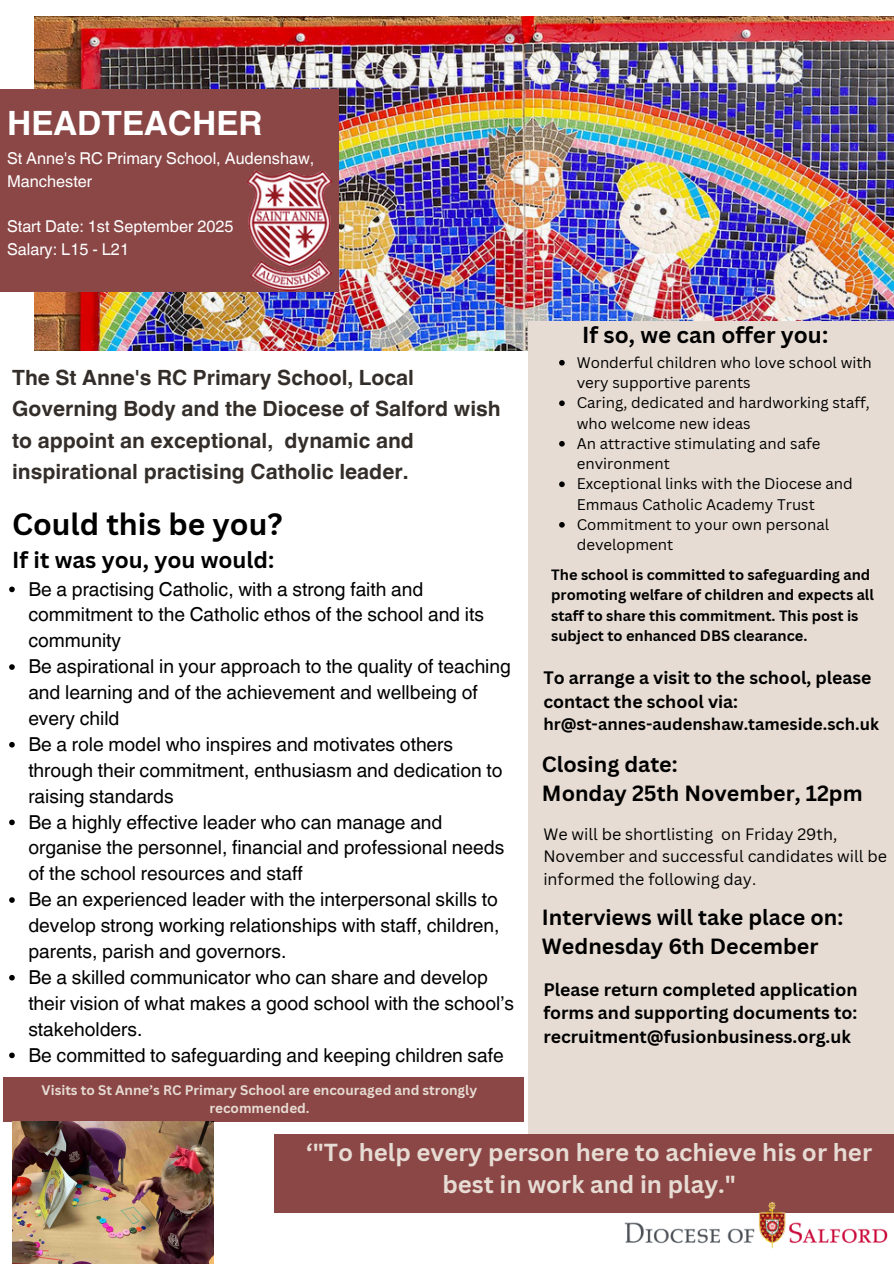
<style>
.page{position:relative;width:894px;height:1264px;background:#fff}
.page>*{position:absolute;margin:0;border:0;box-sizing:border-box;transform-origin:0 0}
.t1{font:700 33.45px "Helvetica World";color:#fff}
.t2{font:700 30px "Canva Sans";color:#000}
.t3{font:700 24px/32.7px "Canva Sans";color:#e6dcd3;text-align:center}
.t4{font:700 22.5px "Canva Sans";color:#000}
.t5{font:700 21.45px/29.2px "Canva Sans";color:#000}
.t6{font:700 21px/31.5px "Helvetica World";color:#342e2a}
.t7{font:19.2px/25.8px "Helvetica World";color:#000}
.t8{font:700 17.55px/23.7px "Canva Sans";color:#000}
.t9{font:700 16.5px "Canva Sans";color:#000}
.t10{font:16.35px/22.8px "Helvetica World";color:#fff}
.t11{font:16.05px/22.5px "Canva Sans";color:#000}
.t12{font:15px/20.2px "Canva Sans";color:#000}
.t13{font:700 14.55px/20.2px "Canva Sans";color:#000}
.t14{font:700 13.5px/18px "Canva Sans";color:#e6dcd3;text-align:center}
</style>
<div class="page">
<img style="left:35px;top:17px;width:858px;height:334px">
<div style="left:527px;top:321px;width:366px;height:863px;background:#e6dcd3"></div>
<div style="left:274px;top:1134px;width:619px;height:79px;background:#8b4646"></div>
<div style="left:0;top:89px;width:338px;height:202px;background:#8b4646"></div>
<div style="left:3px;top:1077px;width:520px;height:44px;background:#8b4646"></div>
<img style="left:246px;top:171px;width:86px;height:120px">
<img style="left:12px;top:1121px;width:202px;height:142px">
<img style="left:624px;top:1201px;width:264px;height:48px">
<svg style="left:9px;top:586px;width:6px;height:6px"></svg>
<svg style="left:9px;top:664px;width:6px;height:6px"></svg>
<svg style="left:9px;top:742px;width:6px;height:5px"></svg>
<svg style="left:9px;top:819px;width:6px;height:6px"></svg>
<svg style="left:9px;top:897px;width:6px;height:5px"></svg>
<svg style="left:9px;top:974px;width:6px;height:6px"></svg>
<svg style="left:9px;top:1052px;width:6px;height:6px"></svg>
<svg style="left:559px;top:360px;width:5px;height:5px"></svg>
<svg style="left:559px;top:400px;width:5px;height:6px"></svg>
<svg style="left:559px;top:441px;width:5px;height:5px"></svg>
<svg style="left:559px;top:481px;width:5px;height:6px"></svg>
<svg style="left:559px;top:522px;width:5px;height:5px"></svg>
<p class="t1" style="left:7px;top:96px;width:257px">HEADTEACHER</p>
<h5 class="t10" style="left:7px;top:147px;width:309px">St Anne's RC Primary School, Audenshaw,<br>Manchester</h5>
<h4 class="t10" style="left:7px;top:215px;width:228px">Start Date: 1st September 2025</h4>
<p class="t10" style="left:7px;top:238px;width:124px">Salary: L15 - L21</p>
<p class="t6" style="left:12px;top:359px;width:490px">The St Anne's RC Primary School, Local Governing Body and the Diocese of Salford wish to appoint an exceptional, dynamic and inspirational practising Catholic leader.</p>
<h4 class="t2" style="left:12px;top:503px;width:272px">Could this be you?</h4>
<h5 class="t4" style="left:12px;top:544px;width:263px">If it was you, you would:</h5>
<p class="t7" style="left:28px;top:576px;width:457px">Be a practising Catholic, with a strong faith and commitment to the Catholic ethos of the school and its community</p>
<h3 class="t7" style="left:28px;top:653px;width:484px">Be aspirational in your approach to the quality of teaching and learning and of the achievement and wellbeing of every child</h3>
<p class="t7" style="left:28px;top:731px;width:475px">Be a role model who inspires and motivates others through their commitment, enthusiasm and dedication to raising standards</p>
<p class="t7" style="left:28px;top:809px;width:477px">Be a highly effective leader who can manage and organise the personnel, financial and professional needs of the school resources and staff</p>
<p class="t7" style="left:28px;top:886px;width:472px;text-align:justify">Be an experienced leader with the interpersonal skills to develop strong working relationships with staff, children, parents, parish and governors.</p>
<p class="t7" style="left:28px;top:964px;width:487px">Be a skilled communicator who can share and develop their vision of what makes a good school with the school’s stakeholders.</p>
<p class="t7" style="left:28px;top:1042px;width:477px">Be committed to safeguarding and keeping children safe</p>
<h4 class="t14" style="left:42px;top:1080px;width:437px">Visits to St Anne’s RC Primary School are encouraged and strongly recommended.</h4>
<h2 class="t4" style="left:582px;top:318px;width:247px">If so, we can offer you:</h2>
<h3 class="t12" style="left:576px;top:352px;width:296px">Wonderful children who love school with very supportive parents</h3>
<p class="t12" style="left:576px;top:392px;width:294px">Caring, dedicated and hardworking staff, who welcome new ideas</p>
<p class="t12" style="left:576px;top:433px;width:245px">An attractive stimulating and safe environment</p>
<p class="t12" style="left:576px;top:473px;width:277px">Exceptional links with the Diocese and<br>Emmaus Catholic Academy Trust</p>
<p class="t12" style="left:576px;top:514px;width:254px">Commitment to your own personal development</p>
<p class="t13" style="left:551px;top:564px;width:324px">The school is committed to safeguarding and promoting welfare of children and expects all staff to share this commitment. This post is subject to enhanced DBS clearance.</p>
<p class="t8" style="left:543px;top:665px;width:329px">To arrange a visit to the school, please contact the school via:</p>
<p class="t9" style="left:543px;top:712px;width:337px">hr@st-annes-audenshaw.tameside.sch.uk</p>
<p class="t5" style="left:542px;top:748px;width:322px">Closing date:<br>Monday 25th November, 12pm</p>
<p class="t11" style="left:543px;top:822px;width:345px">We will be shortlisting on Friday 29th,<br>November and successful candidates will be informed the following day.</p>
<p class="t5" style="left:542px;top:902px;width:303px">Interviews will take place on:<br>Wednesday 6th December</p>
<h3 class="t8" style="left:543px;top:976px;width:315px;text-align:justify">Please return completed application forms and supporting documents to: recruitment@fusionbusiness.org.uk</h3>
<p class="t3" style="left:306px;top:1135px;width:567px">‘"To help every person here to achieve his or her best in work and in play."</p>
</div>
